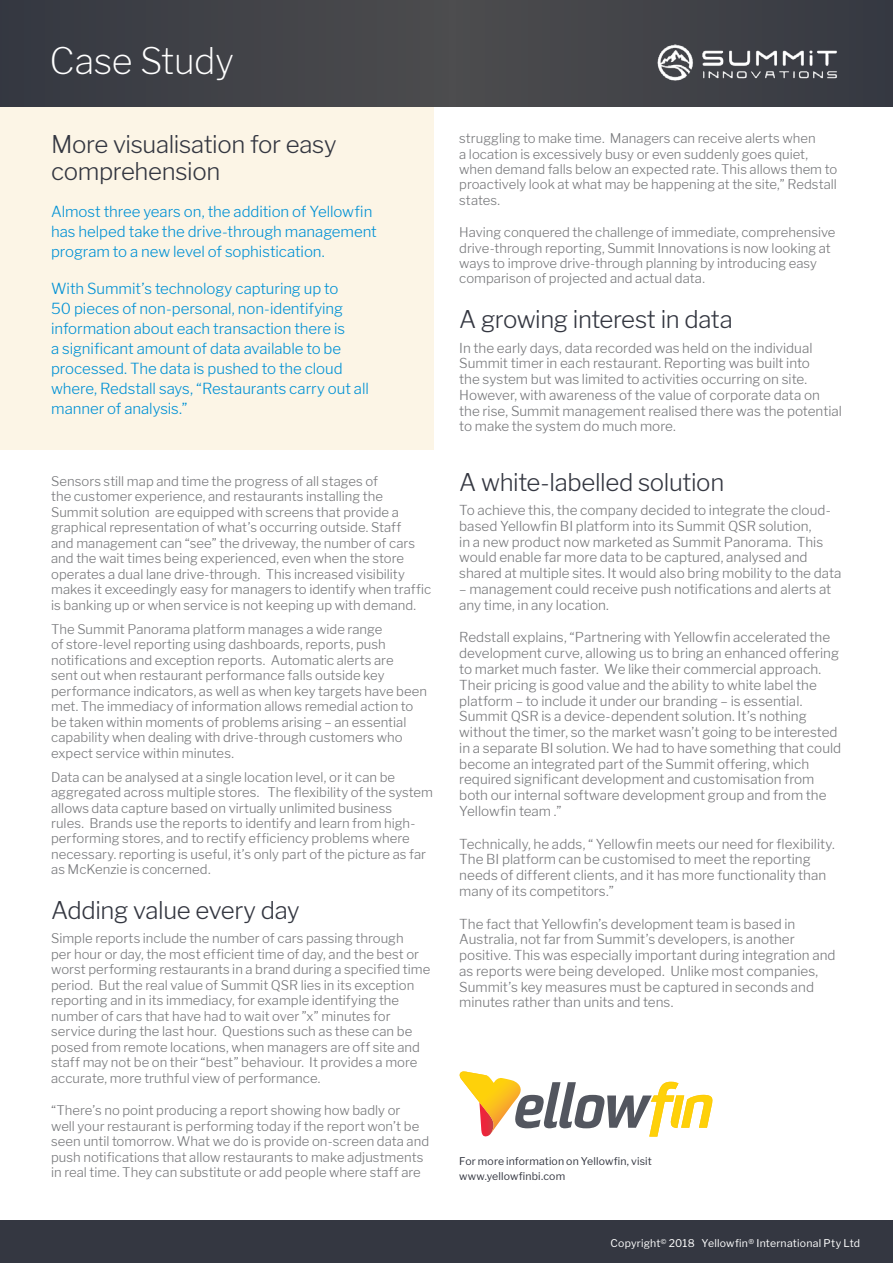
<style>
.page{position:relative;width:893px;height:1263px;background:#fff}
.page>*{position:absolute;margin:0;border:0;box-sizing:border-box;transform-origin:0 0}
.t1{font:200 36px "Libre Franklin";letter-spacing:-.01em;color:#fff}
.t2{font:300 24px/27.5px "Libre Franklin";letter-spacing:-.015em;color:#343741}
.t3{font:300 15px/20px "Libre Franklin";letter-spacing:-.005em;color:#0091d5}
.t4{font:300 13.5px/15.8px "Libre Franklin";color:#77787b}
.t5{font:300 13.2px/15.5px "Libre Franklin";color:#77787b}
.t6{font:10.5px/15.3px "Libre Franklin";letter-spacing:.01em;color:#343741}
.t7{font:10.5px "Libre Franklin";letter-spacing:.02em;color:#fff}
</style>
<div class="page">
<div style="left:0;top:1220px;width:893px;height:43px;background:#343741"></div>
<div style="left:0;top:106px;width:434px;height:343px;background:#fcf5e6"></div>
<div style="left:0;top:0;width:893px;height:106px;background:#424348"></div>
<svg style="left:459px;top:1071px;width:254px;height:66px"></svg>
<img style="left:657px;top:44px;width:181px;height:37px">
<h1 class="t1" style="left:49px;top:33px;width:186px">Case Study</h1>
<h2 class="t2" style="left:51px;top:128px;width:287px">More visualisation for easy comprehension</h2>
<p class="t3" style="left:51px;top:200px;width:327px">Almost three years on, the addition of Yellowfin has helped take the drive-through management program to a new level of sophistication.</p>
<p class="t3" style="left:51px;top:277px;width:319px">With Summit’s technology capturing up to<br>50 pieces of non-personal, non-identifying information about each transaction there is<br>a significant amount of data available to be processed. The data is pushed to the cloud where, Redstall says, “Restaurants carry out all manner of analysis.”</p>
<p class="t5" style="left:51px;top:472px;width:382px">Sensors still map and time the progress of all stages of<br>the customer experience, and restaurants installing the Summit solution are equipped with screens that provide a graphical representation of what’s occurring outside. Staff<br>and management can “see” the driveway, the number of cars and the wait times being experienced, even when the store operates a dual lane drive-through. This increased visibility makes it exceedingly easy for managers to identify when traffic is banking up or when service is not keeping up with demand.</p>
<p class="t5" style="left:51px;top:620px;width:377px">The Summit Panorama platform manages a wide range<br>of store-level reporting using dashboards, reports, push notifications and exception reports. Automatic alerts are<br>sent out when restaurant performance falls outside key performance indicators, as well as when key targets have been met. The immediacy of information allows remedial action to be taken within moments of problems arising – an essential capability when dealing with drive-through customers who expect service within minutes.</p>
<p class="t5" style="left:51px;top:768px;width:383px">Data can be analysed at a single location level, or it can be aggregated across multiple stores. The flexibility of the system allows data capture based on virtually unlimited business<br>rules. Brands use the reports to identify and learn from high&shy;performing stores, and to rectify efficiency problems where necessary. reporting is useful, it’s only part of the picture as far as McKenzie is concerned.</p>
<h2 class="t2" style="left:51px;top:895px;width:250px">Adding value every day</h2>
<p class="t5" style="left:51px;top:930px;width:381px">Simple reports include the number of cars passing through<br>per hour or day, the most efficient time of day, and the best or worst performing restaurants in a brand during a specified time period. But the real value of Summit QSR lies in its exception reporting and in its immediacy, for example identifying the number of cars that have had to wait over ”x” minutes for service during the last hour. Questions such as these can be posed from remote locations, when managers are off site and staff may not be on their “best” behaviour. It provides a more accurate, more truthful view of performance.</p>
<p class="t5" style="left:51px;top:1101px;width:380px">“There’s no point producing a report showing how badly or<br>well your restaurant is performing today if the report won’t be seen until tomorrow. What we do is provide on-screen data and push notifications that allow restaurants to make adjustments in real time. They can substitute or add people where staff are</p>
<p class="t5" style="left:459px;top:130px;width:379px">struggling to make time. Managers can receive alerts when<br>a location is excessively busy or even suddenly goes quiet, when demand falls below an expected rate. This allows them to proactively look at what may be happening at the site,” Redstall states.</p>
<p class="t5" style="left:459px;top:224px;width:378px">Having conquered the challenge of immediate, comprehensive drive-through reporting, Summit Innovations is now looking at ways to improve drive-through planning by introducing easy comparison of projected and actual data.</p>
<h2 class="t2" style="left:459px;top:304px;width:275px">A growing interest in data</h2>
<p class="t4" style="left:459px;top:339px;width:384px">In the early days, data recorded was held on the individual Summit timer in each restaurant. Reporting was built into<br>the system but was limited to activities occurring on site.<br>However, with awareness of the value of corporate data on the rise, Summit management realised there was the potential to make the system do much more.</p>
<h2 class="t2" style="left:459px;top:466px;width:267px">A white-labelled solution</h2>
<p class="t4" style="left:459px;top:501px;width:384px">To achieve this, the company decided to integrate the cloud&shy;based Yellowfin BI platform into its Summit QSR solution,<br>in a new product now marketed as Summit Panorama. This would enable far more data to be captured, analysed and shared at multiple sites. It would also bring mobility to the data</p>
<p class="t4" style="left:459px;top:580px;width:374px">– management could receive push notifications and alerts at any time, in any location.</p>
<p class="t4" style="left:459px;top:628px;width:384px">Redstall explains, “Partnering with Yellowfin accelerated the development curve, allowing us to bring an enhanced offering to market much faster. We like their commercial approach.<br>Their pricing is good value and the ability to white label the platform – to include it under our branding – is essential.<br>Summit QSR is a device-dependent solution. It’s nothing without the timer, so the market wasn’t going to be interested in a separate BI solution. We had to have something that could become an integrated part of the Summit offering, which required significant development and customisation from both our internal software development group and from the Yellowfin team .”</p>
<p class="t4" style="left:459px;top:834px;width:377px">Technically, he adds, “ Yellowfin meets our need for flexibility.<br>The BI platform can be customised to meet the reporting needs of different clients, and it has more functionality than many of its competitors.”</p>
<p class="t4" style="left:459px;top:914px;width:378px">The fact that Yellowfin’s development team is based in Australia, not far from Summit’s developers, is another positive. This was especially important during integration and as reports were being developed. Unlike most companies, Summit’s key measures must be captured in seconds and minutes rather than units and tens.</p>
<p class="t6" style="left:459px;top:1152px;width:194px">For more information on Yellowfin, visit www.yellowfinbi.com</p>
<p class="t7" style="left:610px;top:1235px;width:251px">Copyright<sup>©</sup> 2018 Yellowfin® International Pty Ltd</p>
</div>
